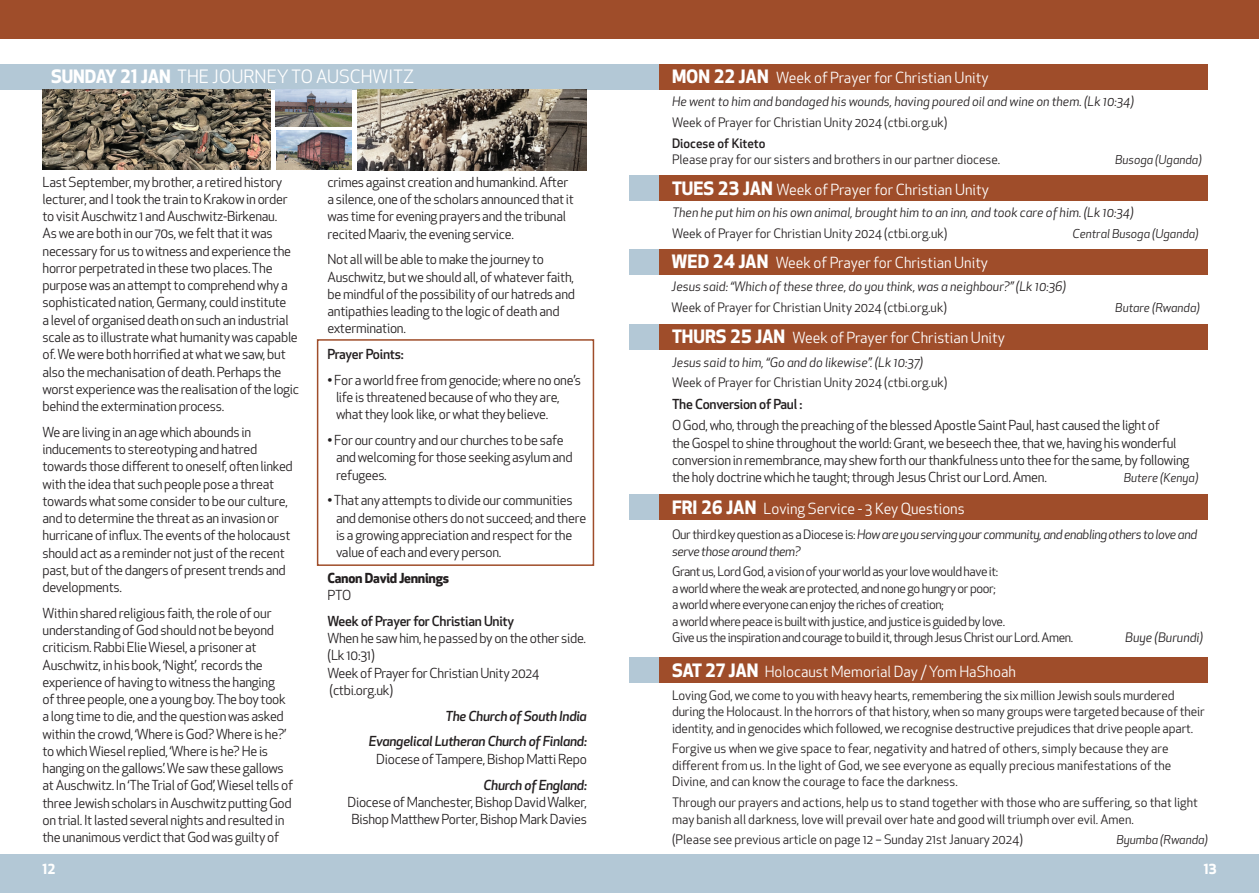
<style>
.page{position:relative;width:1259px;height:893px;background:#fff}
.page>*{position:absolute;margin:0;border:0;box-sizing:border-box;transform-origin:0 0}
.t1{font:18px "Apex New";color:#fff}
.t2{font:15px "Apex New";color:#fff}
.t3{font:13.5px/17.2px "Apex New";letter-spacing:-.02em;color:#231f20}
.t4{font:italic 500 13.5px/25.8px "Apex New";letter-spacing:-.02em;color:#231f20;text-align:right}
.t5{font:500 13.5px "Apex New";letter-spacing:-.02em;color:#231f20}
.t6{font:700 13.5px "Apex New";letter-spacing:-.02em;color:#231f20}
.t7{font:700 13.5px "Apex New";color:#fff}
.t8{font:12.75px/16.5px "Apex New";letter-spacing:-.01em;color:#231f20}
.t9{font:12.75px/16.5px "Apex New";letter-spacing:-.03em;color:#231f20}
.t10{font:italic 12.75px "Apex New";color:#231f20}
.t11{font:italic 12.75px/16.5px "Apex New";letter-spacing:-.03em;color:#231f20}
.t12{font:500 12.75px "Apex New";color:#231f20}
.t13{font:italic 12px "Apex New";color:#231f20}
.s1{font-weight:700}
.s2{font-weight:700;font-size:18px}
.s3{font-style:normal}
</style>
<div class="page">
<div style="left:0;top:0;width:1259px;height:38px;background:#9f4d2a"></div>
<div style="left:0;top:855px;width:1259px;height:38px;background:#b3c8d6"></div>
<div style="left:629px;top:64px;width:579px;height:25px;background:#9f4d2a"></div>
<div style="left:629px;top:64px;width:30px;height:25px;background:#b3c8d6"></div>
<div style="left:629px;top:175px;width:579px;height:26px;background:#9f4d2a"></div>
<div style="left:629px;top:175px;width:30px;height:26px;background:#b3c8d6"></div>
<div style="left:629px;top:249px;width:578px;height:25px;background:#9f4d2a"></div>
<div style="left:629px;top:249px;width:30px;height:25px;background:#b3c8d6"></div>
<div style="left:629px;top:495px;width:579px;height:25px;background:#9f4d2a"></div>
<div style="left:629px;top:495px;width:30px;height:25px;background:#b3c8d6"></div>
<div style="left:629px;top:324px;width:579px;height:25px;background:#9f4d2a"></div>
<div style="left:629px;top:324px;width:30px;height:25px;background:#b3c8d6"></div>
<div style="left:317px;top:339px;width:277px;height:227px;border:2px solid #9f4d2a"></div>
<div style="left:0;top:64px;width:629px;height:25px;background:#b3c8d6"></div>
<div style="left:629px;top:657px;width:579px;height:26px;background:#9f4d2a"></div>
<div style="left:629px;top:657px;width:30px;height:26px;background:#b3c8d6"></div>
<img style="left:276px;top:131px;width:75px;height:39px">
<img style="left:43px;top:89px;width:227px;height:80px">
<img style="left:276px;top:89px;width:75px;height:37px">
<img style="left:357px;top:89px;width:230px;height:81px">
<h1 class="t1" style="left:51px;top:65px;width:365px"><span class="s1">SUNDAY 21 JAN</span> THE JOURNEY TO AUSCHWITZ</h1>
<p class="t3" style="left:43px;top:173px;width:258px">Last September, my brother, a retired history lecturer, and I took the train to Krakow in order to visit Auschwitz 1 and Auschwitz-Birkenau.<br>As we are both in our 70s, we felt that it was necessary for us to witness and experience the horror perpetrated in these two places. The purpose was an attempt to comprehend why a sophisticated nation, Germany, could institute<br>a level of organised death on such an industrial scale as to illustrate what humanity was capable of. We were both horrified at what we saw, but also the mechanisation of death. Perhaps the worst experience was the realisation of the logic behind the extermination process.</p>
<p class="t3" style="left:43px;top:423px;width:252px">We are living in an age which abounds in inducements to stereotyping and hatred towards those different to oneself, often linked with the idea that such people pose a threat towards what some consider to be our culture, and to determine the threat as an invasion or hurricane of influx. The events of the holocaust should act as a reminder not just of the recent past, but of the dangers of present trends and developments.</p>
<p class="t3" style="left:43px;top:604px;width:252px">Within shared religious faith, the role of our understanding of God should not be beyond criticism. Rabbi Elie Wiesel, a prisoner at Auschwitz, in his book, ‘Night’, records the experience of having to witness the hanging<br>of three people, one a young boy. The boy took a long time to die, and the question was asked within the crowd, ‘Where is God? Where is he?’ to which Wiesel replied, ‘Where is he? He is hanging on the gallows’. We saw these gallows at Auschwitz. In ‘The Trial of God’, Wiesel tells of three Jewish scholars in Auschwitz putting God on trial. It lasted several nights and resulted in the unanimous verdict that God was guilty of</p>
<p class="t3" style="left:327px;top:173px;width:248px">crimes against creation and humankind. After a silence, one of the scholars announced that it was time for evening prayers and the tribunal recited Maariv, the evening service.</p>
<p class="t3" style="left:327px;top:251px;width:249px">Not all will be able to make the journey to Auschwitz, but we should all, of whatever faith, be mindful of the possibility of our hatreds and antipathies leading to the logic of death and extermination.</p>
<p class="t5" style="left:327px;top:345px;width:78px">Prayer Points:</p>
<p class="t3" style="left:336px;top:371px;width:246px;text-indent:-9px">• For a world free from genocide; where no one’s life is threatened because of who they are, what they look like, or what they believe.</p>
<p class="t3" style="left:336px;top:432px;width:238px;text-indent:-9px">• For our country and our churches to be safe and welcoming for those seeking asylum and refugees.</p>
<p class="t3" style="left:336px;top:492px;width:252px;text-indent:-9px">• That any attempts to divide our communities and demonise others do not succeed; and there is a growing appreciation and respect for the value of each and every person.</p>
<p class="t6" style="left:327px;top:568px;width:123px">Canon David Jennings</p>
<p class="t3" style="left:327px;top:587px;width:25px">PTO</p>
<p class="t5" style="left:327px;top:612px;width:188px">Week of Prayer for Christian Unity</p>
<p class="t3" style="left:327px;top:630px;width:260px">When he saw him, he passed by on the other side. (Lk 10:31)<br>Week of Prayer for Christian Unity 2024 (ctbi.org.uk)</p>
<p class="t4" style="left:369px;top:703px;width:220px">The Church of South India<br>Evangelical Lutheran Church of Finland:</p>
<p class="t3" style="left:376px;top:750px;width:212px">Diocese of Tampere, Bishop Matti Repo</p>
<p class="t4" style="left:483px;top:771px;width:105px">Church of England:</p>
<p class="t3" style="left:347px;top:793px;width:241px">Diocese of Manchester, Bishop David Walker,<br>Bishop Matthew Porter, Bishop Mark Davies</p>
<p class="t2" style="left:672px;top:68px;width:318px"><span class="s2">MON 22 JAN</span> Week of Prayer for Christian Unity</p>
<p class="t10" style="left:672px;top:94px;width:463px">He went to him and bandaged his wounds, having poured oil and wine on them. (Lk 10:34)</p>
<p class="t8" style="left:672px;top:114px;width:277px">Week of Prayer for Christian Unity 2024 (ctbi.org.uk)</p>
<p class="t12" style="left:672px;top:135px;width:95px">Diocese of Kiteto</p>
<p class="t8" style="left:672px;top:151px;width:330px">Please pray for our sisters and brothers in our partner diocese.</p>
<p class="t13" style="left:1115px;top:152px;width:88px">Busoga (Uganda)</p>
<p class="t2" style="left:672px;top:180px;width:318px"><span class="s2">TUES 23 JAN</span> Week of Prayer for Christian Unity</p>
<p class="t10" style="left:672px;top:204px;width:463px">Then he put him on his own animal, brought him to an inn, and took care of him. (Lk 10:34)</p>
<p class="t8" style="left:672px;top:225px;width:277px">Week of Prayer for Christian Unity 2024 (ctbi.org.uk)</p>
<p class="t13" style="left:1072px;top:226px;width:128px">Central Busoga (Uganda)</p>
<p class="t2" style="left:671px;top:253px;width:318px"><span class="s2">WED 24 JAN</span> Week of Prayer for Christian Unity</p>
<p class="t10" style="left:671px;top:279px;width:396px">Jesus said: “Which of these three, do you think, was a neighbour?” (Lk 10:36)</p>
<p class="t8" style="left:671px;top:299px;width:277px">Week of Prayer for Christian Unity 2024 (ctbi.org.uk)</p>
<p class="t13" style="left:1115px;top:300px;width:86px">Butare (Rwanda)</p>
<p class="t2" style="left:672px;top:328px;width:334px"><span class="s2">THURS 25 JAN</span> Week of Prayer for Christian Unity</p>
<p class="t10" style="left:672px;top:354px;width:253px">Jesus said to him, “Go and do likewise”. (Lk 10:37)</p>
<p class="t8" style="left:672px;top:375px;width:277px">Week of Prayer for Christian Unity 2024 (ctbi.org.uk)</p>
<p class="t5" style="left:672px;top:395px;width:132px">The Conversion of Paul :</p>
<p class="t3" style="left:672px;top:417px;width:519px">O God, who, through the preaching of the blessed Apostle Saint Paul, hast caused the light of<br>the Gospel to shine throughout the world: Grant, we beseech thee, that we, having his wonderful conversion in remembrance, may shew forth our thankfulness unto thee for the same, by following the holy doctrine which he taught; through Jesus Christ our Lord. Amen.</p>
<p class="t13" style="left:1123px;top:470px;width:76px">Butere (Kenya)</p>
<p class="t2" style="left:672px;top:499px;width:294px"><span class="s2">FRI 26 JAN</span> Loving Service - 3 Key Questions</p>
<p class="t11" style="left:672px;top:526px;width:526px"><span class="s3">Our third key question as a Diocese is:</span> How are you serving your community, and enabling others to love and serve those around them?</p>
<p class="t9" style="left:672px;top:564px;width:403px">Grant us, Lord God, a vision of your world as your love would have it:<br>a world where the weak are protected, and none go hungry or poor;<br>a world where everyone can enjoy the riches of creation;<br>a world where peace is built with justice, and justice is guided by love.<br>Give us the inspiration and courage to build it, through Jesus Christ our Lord. Amen.</p>
<p class="t10" style="left:1125px;top:630px;width:79px">Buye (Burundi)</p>
<p class="t2" style="left:672px;top:662px;width:345px"><span class="s2">SAT 27 JAN</span> Holocaust Memorial Day / Yom HaShoah</p>
<p class="t8" style="left:672px;top:687px;width:534px">Loving God, we come to you with heavy hearts, remembering the six million Jewish souls murdered during the Holocaust. In the horrors of that history, when so many groups were targeted because of their identity, and in genocides which followed, we recognise destructive prejudices that drive people apart.</p>
<p class="t8" style="left:672px;top:741px;width:501px">Forgive us when we give space to fear, negativity and hatred of others, simply because they are different from us. In the light of God, we see everyone as equally precious manifestations of the<br>Divine, and can know the courage to face the darkness.</p>
<p class="t8" style="left:672px;top:794px;width:527px">Through our prayers and actions, help us to stand together with those who are suffering, so that light may banish all darkness, love will prevail over hate and good will triumph over evil. Amen.</p>
<p class="t8" style="left:672px;top:832px;width:352px">(Please see previous article on page 12 – Sunday 21st January 2024)</p>
<p class="t13" style="left:1116px;top:832px;width:93px">Byumba (Rwanda)</p>
<p class="t7" style="left:43px;top:859px;width:14px">12</p>
<p class="t7" style="left:1203px;top:859px;width:14px">13</p>
</div>
